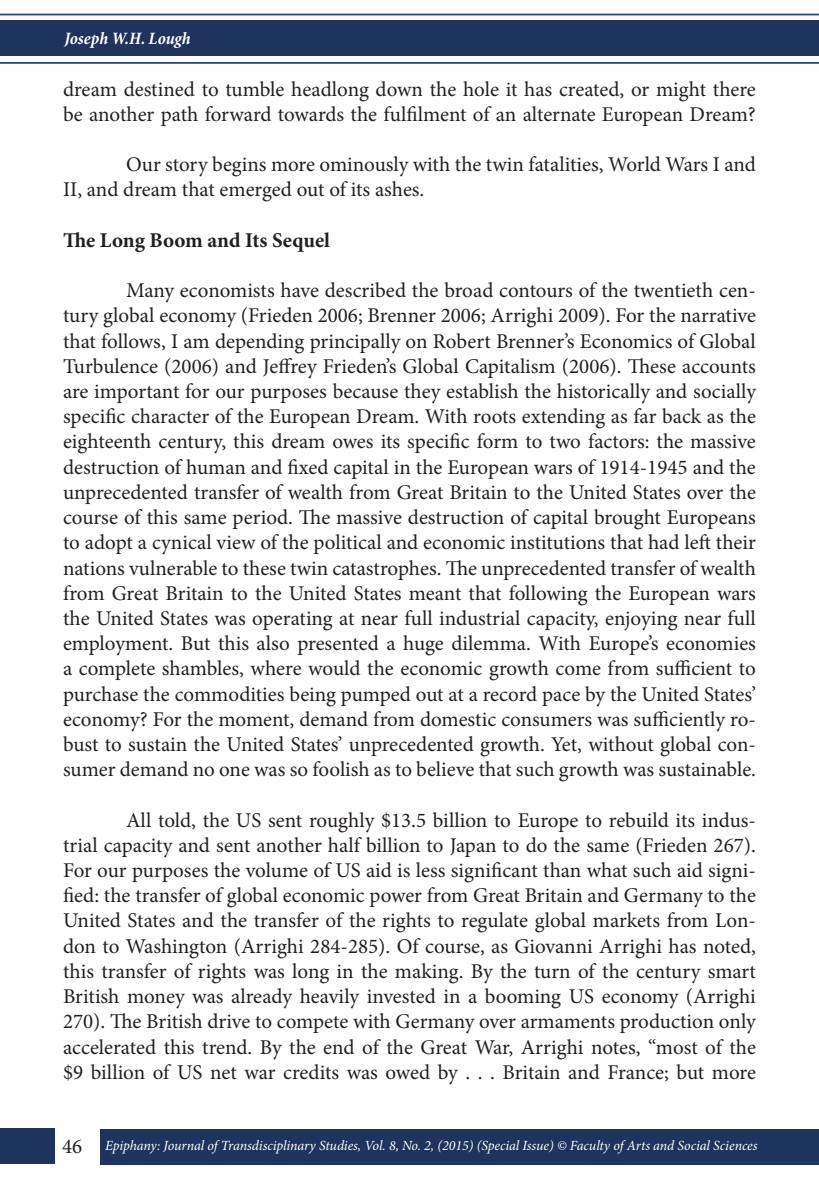
<style>
.page{position:relative;width:819px;height:1191px;background:#fff}
.page>*{position:absolute;margin:0;border:0;box-sizing:border-box;transform-origin:0 0}
.t1{font:21px/25.2px "Minion Pro";letter-spacing:-.005em;color:#231f20}
.t2{font:700 21px "Minion Pro";color:#231f20}
.t3{font:italic 700 condensed 17.5px "Minion Pro";color:#fff}
.t4{font:italic 14px "Minion Pro";letter-spacing:-.01em;color:#fff}
</style>
<div class="page">
<div style="left:0;top:21px;width:819px;height:35px;background:#1e335d"></div>
<div style="left:100px;top:1128px;width:719px;height:36px;background:#1e335d"></div>
<div style="left:0;top:1128px;width:54px;height:35px;background:#1e335d"></div>
<hr style="left:0;top:14px;width:819px;height:1px;background:#253f8e">
<hr style="left:0;top:62px;width:819px;height:2px;background:#253f8e">
<p class="t3" style="left:64px;top:26px;width:128px">Joseph W.H. Lough</p>
<p class="t1" style="left:63px;top:76px;width:694px">dream destined to tumble headlong down the hole it has created, or might there be another path forward towards the fulfilment of an alternate European Dream?</p>
<p class="t1" style="left:63px;top:152px;width:694px;text-indent:63px">Our story begins more ominously with the twin fatalities, World Wars I and<br>II, and dream that emerged out of its ashes.</p>
<p class="t2" style="left:63px;top:225px;width:268px">The Long Boom and Its Sequel</p>
<p class="t1" style="left:63px;top:278px;width:694px;text-align:justify;text-indent:63px">Many economists have described the broad contours of the twentieth cen&shy;tury global economy (Frieden 2006; Brenner 2006; Arrighi 2009). For the narrative that follows, I am depending principally on Robert Brenner’s Economics of Global Turbulence (2006) and Jeffrey Frieden’s Global Capitalism (2006). These accounts are important for our purposes because they establish the historically and socially specific character of the European Dream. With roots extending as far back as the eighteenth century, this dream owes its specific form to two factors: the massive destruction of human and fixed capital in the European wars of 1914-1945 and the unprecedented transfer of wealth from Great Britain to the United States over the course of this same period. The massive destruction of capital brought Europeans to adopt a cynical view of the political and economic institutions that had left their nations vulnerable to these twin catastrophes. The unprecedented transfer of wealth from Great Britain to the United States meant that following the European wars the United States was operating at near full industrial capacity, enjoying near full employment. But this also presented a huge dilemma. With Europe’s economies a complete shambles, where would the economic growth come from sufficient to purchase the commodities being pumped out at a record pace by the United States’ economy? For the moment, demand from domestic consumers was sufficiently ro&shy;bust to sustain the United States’ unprecedented growth. Yet, without global con&shy;sumer demand no one was so foolish as to believe that such growth was sustainable.</p>
<p class="t1" style="left:63px;top:807px;width:694px;text-align:justify;text-indent:63px">All told, the US sent roughly $13.5 billion to Europe to rebuild its indus&shy;trial capacity and sent another half billion to Japan to do the same (Frieden 267).<br>For our purposes the volume of US aid is less significant than what such aid signi&shy;fied: the transfer of global economic power from Great Britain and Germany to the United States and the transfer of the rights to regulate global markets from Lon&shy;don to Washington (Arrighi 284-285). Of course, as Giovanni Arrighi has noted, this transfer of rights was long in the making. By the turn of the century smart British money was already heavily invested in a booming US economy (Arrighi 270). The British drive to compete with Germany over armaments production only accelerated this trend. By the end of the Great War, Arrighi notes, “most of the $9 billion of US net war credits was owed by . . . Britain and France; but more</p>
<p class="t1" style="left:62px;top:1133px;width:22px">46</p>
<p class="t4" style="left:105px;top:1136px;width:653px">Epiphany: Journal of Transdisciplinary Studies, Vol. 8, No. 2, (2015) (Special Issue) © Faculty of Arts and Social Sciences</p>
</div>
